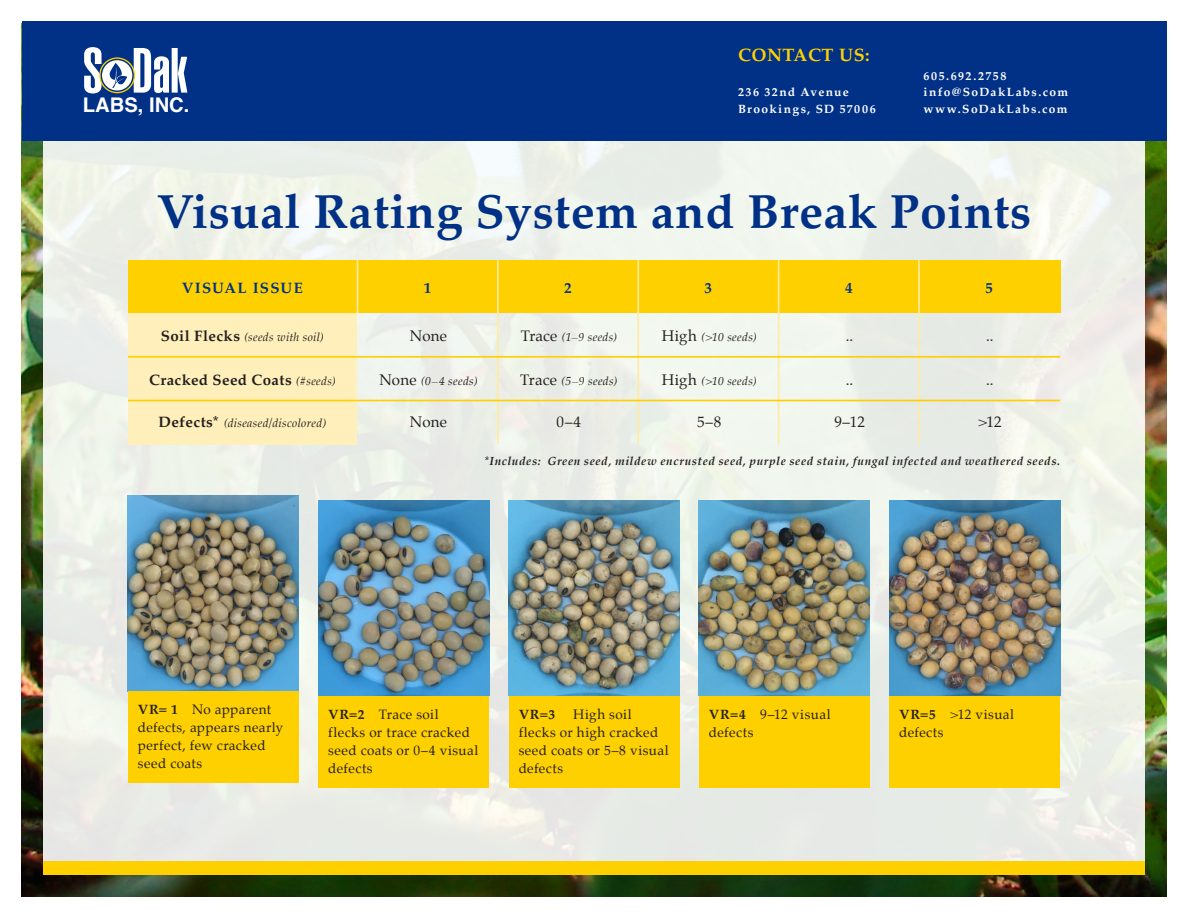
<style>
.page{position:relative;width:1188px;height:918px;background:#fff}
.page>*{position:absolute;margin:0;border:0;box-sizing:border-box;transform-origin:0 0}
.t1{font:700 48px "Palatino";letter-spacing:.01em;color:#003186}
.t2{font:700 20.25px "Helvetica";color:#fff}
.t3{font:700 18px "Palatino";letter-spacing:.03em;color:#ffd000}
.t4{font:15px "Palatino";letter-spacing:.01em;color:#231f20}
.t5{font:700 15px "Palatino";letter-spacing:.025em;color:#231f20}
.t6{font:700 15px "Palatino";letter-spacing:.085em;color:#003186}
.t7{font:13.5px/18px "Palatino";letter-spacing:.035em;color:#231f20}
.t8{font:700 13.5px "Palatino";color:#231f20}
.t9{font:700 12px/16.5px "Palatino";letter-spacing:.115em;color:#fff}
.t10{font:italic 11.7px "Palatino";letter-spacing:.03em;color:#231f20}
.t11{font:italic 700 11.7px "Palatino";letter-spacing:.05em;color:#231f20}
.s1{font-weight:700;font-style:normal;font-size:15px}
.s2{font-style:normal;font-size:15px}
.s3{font-weight:400;font-style:italic;font-size:11.7px}
.s4{font-weight:700}
</style>
<div class="page">
<img style="left:22px;top:141px;width:1144px;height:755px">
<div style="left:43px;top:107px;width:1102px;height:768px;background:#ecefe7"></div>
<div style="left:43px;top:861px;width:1102px;height:14px;background:#ffd000"></div>
<div style="left:22px;top:22px;width:1144px;height:119px;background:#003186"></div>
<svg style="left:84px;top:47px;width:103px;height:46px"></svg>
<div style="left:128px;top:313px;width:229px;height:131px;background:#ffefba"></div>
<div style="left:128px;top:260px;width:932px;height:53px;background:#ffd000"></div>
<hr style="left:357px;top:260px;width:1px;height:53px;background:#ffeba3">
<hr style="left:497px;top:260px;width:2px;height:184px;background:#ffeba3">
<hr style="left:637px;top:260px;width:2px;height:184px;background:#ffeba3">
<hr style="left:778px;top:260px;width:1px;height:184px;background:#ffeba3">
<hr style="left:918px;top:260px;width:2px;height:184px;background:#ffeba3">
<hr style="left:357px;top:356px;width:703px;height:2px;background:#ffd000">
<hr style="left:128px;top:356px;width:229px;height:2px;background:#ffd000">
<hr style="left:357px;top:400px;width:703px;height:1px;background:#ffd000">
<hr style="left:128px;top:400px;width:229px;height:1px;background:#ffd000">
<img style="left:128px;top:496px;width:171px;height:195px">
<div style="left:128px;top:691px;width:171px;height:92px;background:#ffd000"></div>
<img style="left:318px;top:500px;width:171px;height:196px">
<div style="left:318px;top:696px;width:171px;height:92px;background:#ffd000"></div>
<img style="left:509px;top:500px;width:170px;height:196px">
<div style="left:509px;top:696px;width:171px;height:92px;background:#ffd000"></div>
<img style="left:699px;top:500px;width:171px;height:196px">
<div style="left:699px;top:696px;width:171px;height:92px;background:#ffd000"></div>
<img style="left:889px;top:500px;width:171px;height:196px">
<div style="left:889px;top:696px;width:171px;height:92px;background:#ffd000"></div>
<p class="t3" style="left:738px;top:39px;width:133px">CONTACT US:</p>
<p class="t2" style="left:83px;top:91px;width:108px">LABS, INC.</p>
<p class="t9" style="left:738px;top:83px;width:139px">236 32nd Avenue<br>Brookings, SD 57006</p>
<p class="t9" style="left:924px;top:67px;width:84px">605.692.2758</p>
<p class="t9" style="left:924px;top:83px;width:146px">info@SoDakLabs.com</p>
<p class="t9" style="left:924px;top:100px;width:146px">www.SoDakLabs.com</p>
<p class="t1" style="left:157px;top:171px;width:876px">Visual Rating System and Break Points</p>
<p class="t6" style="left:182px;top:275px;width:123px">VISUAL ISSUE</p>
<p class="t6" style="left:424px;top:275px;width:9px">1</p>
<p class="t6" style="left:564px;top:275px;width:9px">2</p>
<p class="t6" style="left:705px;top:275px;width:9px">3</p>
<p class="t6" style="left:845px;top:275px;width:9px">4</p>
<p class="t6" style="left:985px;top:275px;width:9px">5</p>
<p class="t10" style="left:161px;top:328px;width:164px"><span class="s1">Soil Flecks</span> (seeds with soil)</p>
<p class="t4" style="left:410px;top:323px;width:39px">None</p>
<p class="t10" style="left:521px;top:328px;width:98px"><span class="s2">Trace</span> (1–9 seeds)</p>
<p class="t10" style="left:662px;top:328px;width:96px"><span class="s2">High</span> (&gt;10 seeds)</p>
<p class="t4" style="left:846px;top:323px;width:9px">..</p>
<p class="t4" style="left:986px;top:323px;width:9px">..</p>
<p class="t5" style="left:149px;top:367px;width:188px">Cracked Seed Coats <span class="s3">(#seeds)</span></p>
<p class="t10" style="left:379px;top:372px;width:100px"><span class="s2">None</span> (0–4 seeds)</p>
<p class="t10" style="left:520px;top:372px;width:99px"><span class="s2">Trace</span> (5–9 seeds)</p>
<p class="t10" style="left:662px;top:372px;width:96px"><span class="s2">High</span> (&gt;10 seeds)</p>
<p class="t4" style="left:846px;top:368px;width:9px">..</p>
<p class="t4" style="left:986px;top:368px;width:9px">..</p>
<p class="t10" style="left:159px;top:413px;width:169px"><span class="s1">Defects*</span> (diseased/discolored)</p>
<p class="t11" style="left:484px;top:451px;width:578px">*Includes: Green seed, mildew encrusted seed, purple seed stain, fungal infected and weathered seeds.</p>
<p class="t4" style="left:410px;top:409px;width:39px">None</p>
<p class="t4" style="left:557px;top:409px;width:26px">0–4</p>
<p class="t4" style="left:697px;top:409px;width:26px">5–8</p>
<p class="t4" style="left:834px;top:409px;width:32px">9–12</p>
<p class="t4" style="left:978px;top:409px;width:25px">&gt;12</p>
<p class="t7" style="left:138px;top:701px;width:147px"><span class="s4">VR= 1</span> No apparent defects, appears nearly perfect, few cracked seed coats</p>
<p class="t7" style="left:328px;top:705px;width:152px"><span class="s4">VR=2</span> Trace soil flecks or trace cracked seed coats or 0–4 visual defects</p>
<p class="t8" style="left:519px;top:703px;width:38px">VR=3</p>
<p class="t7" style="left:519px;top:705px;width:152px;text-indent:55px">High soil flecks or high cracked seed coats or 5–8 visual defects</p>
<p class="t7" style="left:709px;top:705px;width:123px"><span class="s4">VR=4</span> 9–12 visual defects</p>
<p class="t7" style="left:899px;top:705px;width:117px"><span class="s4">VR=5</span> &gt;12 visual defects</p>
</div>
